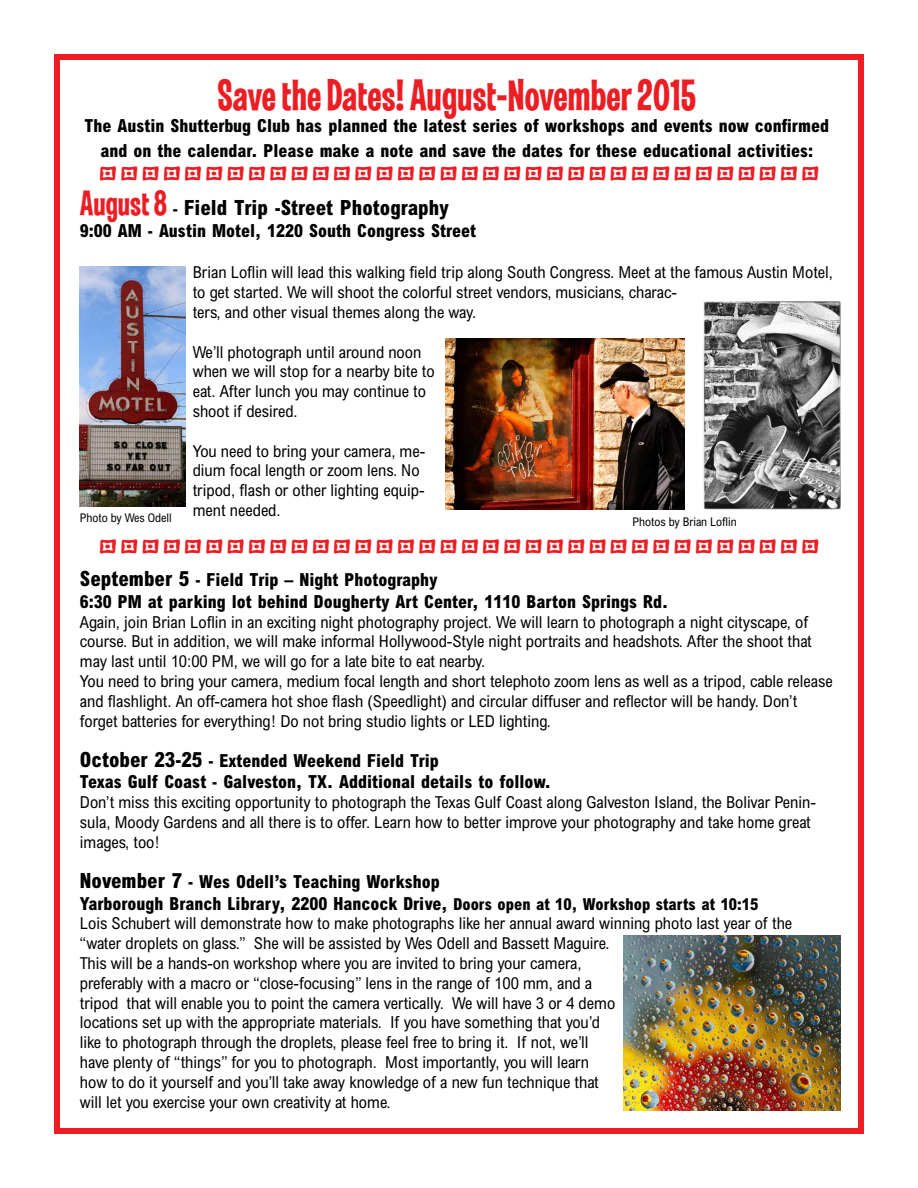
<style>
.page{position:relative;width:918px;height:1188px;background:#fff}
.page>*{position:absolute;margin:0;border:0;box-sizing:border-box;transform-origin:0 0}
.t1{font:45px "Las Vegas OT Jackpot";color:#ed1d24}
.t2{font:800 condensed 21px "Arial";color:#000}
.t3{font:800 condensed 18px/21.6px "Arial";color:#000}
.t4{font:condensed 16.5px/19.8px "Arial";color:#000}
.t5{font:condensed 12px "Arial";color:#000}
.s1{font-family:"Las Vegas OT Jackpot";font-weight:400;font-stretch:normal;font-size:36px;color:#ed1d24}
.s2{font-size:18px}
.s3{font-size:21px}
.s4{font-size:16.5px}
</style>
<div class="page">
<div style="left:54px;top:54px;width:810px;height:1080px;border:6px solid #ed1d24"></div>
<img style="left:623px;top:935px;width:217px;height:176px">
<img style="left:80px;top:267px;width:106px;height:239px">
<img style="left:445px;top:338px;width:240px;height:172px">
<img style="left:704px;top:301px;width:136px;height:209px">
<h1 class="t1" style="left:217px;top:71px;width:480px">Save the Dates! August-November 2015</h1>
<p class="t3" style="left:85px;top:113px;width:746px;line-height:25.2px;text-align:center">The Austin Shutterbug Club has planned the latest series of workshops and events now confirmed and on the calendar. Please make a note and save the dates for these educational activities:</p>
<p class="t2" style="left:80px;top:195px;width:371px"><span class="s1">August 8</span> <span class="s2">-</span> Field Trip -Street Photography</p>
<p class="t3" style="left:80px;top:219px;width:398px">9:00 AM - Austin Motel, 1220 South Congress Street</p>
<p class="t4" style="left:193px;top:262px;width:642px">Brian Loflin will lead this walking field trip along South Congress. Meet at the famous Austin Motel, to get started. We will shoot the colorful street vendors, musicians, charac-<br>ters, and other visual themes along the way.</p>
<p class="t4" style="left:193px;top:342px;width:244px">We’ll photograph until around noon when we will stop for a nearby bite to eat. After lunch you may continue to shoot if desired.</p>
<p class="t4" style="left:193px;top:441px;width:234px">You need to bring your camera, me&shy;dium focal length or zoom lens. No tripod, flash or other lighting equip&shy;ment needed.</p>
<p class="t5" style="left:80px;top:511px;width:93px">Photo by Wes Odell</p>
<p class="t5" style="left:632px;top:514px;width:106px">Photos by Brian Loflin</p>
<p class="t3" style="left:80px;top:569px;width:590px"><span class="s3">September 5</span> - Field Trip – Night Photography<br>6:30 PM at parking lot behind Dougherty Art Center, 1110 Barton Springs Rd.</p>
<p class="t4" style="left:80px;top:612px;width:755px">Again, join Brian Loflin in an exciting night photography project. We will learn to photograph a night cityscape, of course. But in addition, we will make informal Hollywood-Style night portraits and headshots. After the shoot that may last until 10:00 PM, we will go for a late bite to eat nearby.<br>You need to bring your camera, medium focal length and short telephoto zoom lens as well as a tripod, cable release and flashlight. An off-camera hot shoe flash (Speedlight) and circular diffuser and reflector will be handy. Don’t forget batteries for everything! Do not bring studio lights or LED lighting.</p>
<p class="t3" style="left:80px;top:749px;width:473px"><span class="s3">October 23-25</span> - Extended Weekend Field Trip<br>Texas Gulf Coast - Galveston, TX. Additional details to follow.</p>
<p class="t4" style="left:80px;top:792px;width:738px">Don’t miss this exciting opportunity to photograph the Texas Gulf Coast along Galveston Island, the Bolivar Penin&shy;sula, Moody Gardens and all there is to offer. Learn how to better improve your photography and take home great images, too!</p>
<p class="t3" style="left:80px;top:870px;width:680px"><span class="s3">November 7</span> - Wes Odell’s Teaching Workshop<br>Yarborough Branch Library, 2200 Hancock Drive, <span class="s4">Doors open at 10, Workshop starts at 10:15</span></p>
<p class="t4" style="left:80px;top:913px;width:714px">Lois Schubert will demonstrate how to make photographs like her annual award winning photo last year of the “water droplets on glass.” She will be assisted by Wes Odell and Bassett Maguire.<br>This will be a hands-on workshop where you are invited to bring your camera,<br>preferably with a macro or “close-focusing” lens in the range of 100 mm, and a<br>tripod that will enable you to point the camera vertically. We will have 3 or 4 demo<br>locations set up with the appropriate materials. If you have something that you’d<br>like to photograph through the droplets, please feel free to bring it. If not, we’ll<br>have plenty of “things” for you to photograph. Most importantly, you will learn<br>how to do it yourself and you’ll take away knowledge of a new fun technique that<br>will let you exercise your own creativity at home.</p>
</div>
